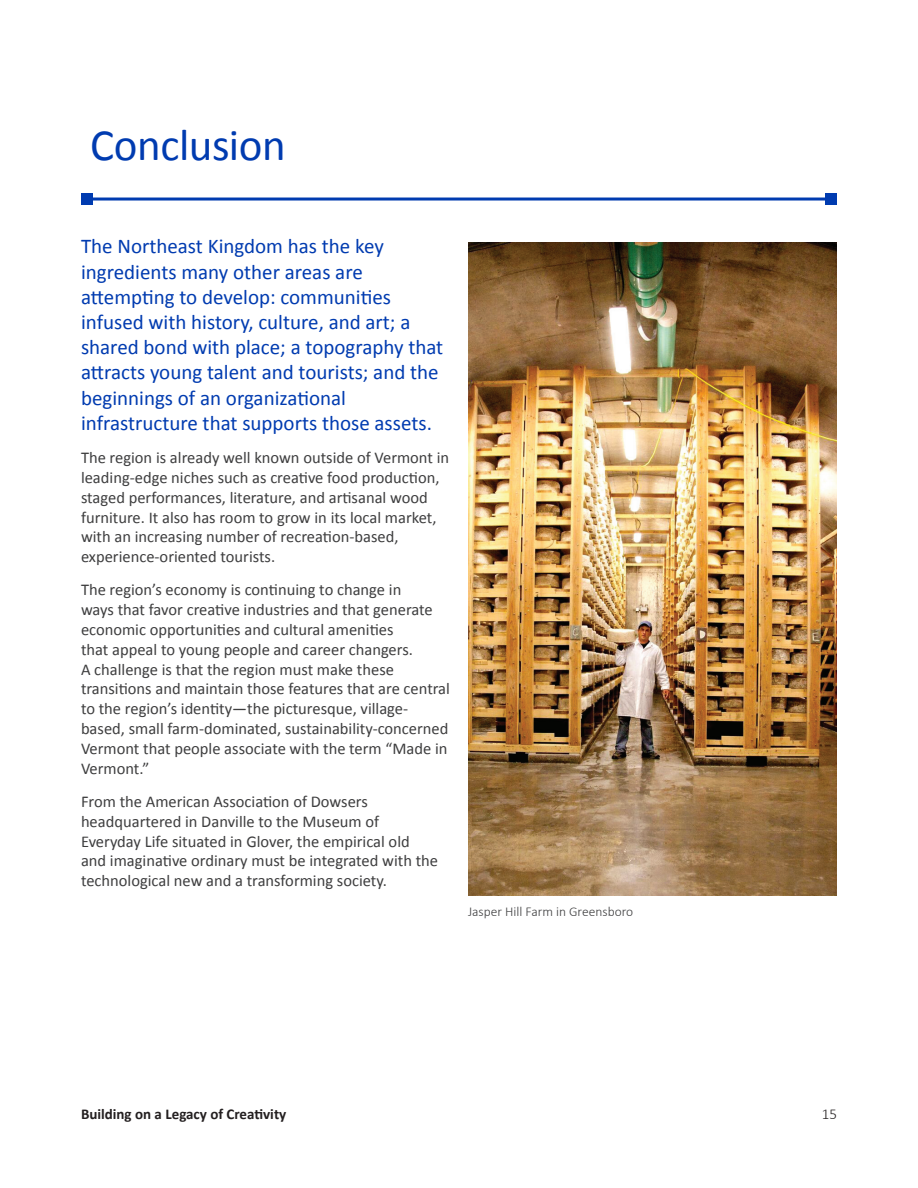
<style>
.page{position:relative;width:918px;height:1188px;background:#fff}
.page>*{position:absolute;margin:0;border:0;box-sizing:border-box;transform-origin:0 0}
.t1{font:45px "Calibri";letter-spacing:-.01em;color:#003bb0}
.t2{font:21px/25.2px "Calibri";color:#003bb0}
.t3{font:16.5px/19.8px "Calibri";color:#3e3e3f}
.t4{font:700 15px "Calibri";color:#231f20}
.t5{font:300 15px "Calibri";color:#231f20}
.t6{font:300 13.5px "Calibri";color:#3e3e3f}
</style>
<div class="page">
<img style="left:468px;top:243px;width:369px;height:652px">
<hr style="left:87px;top:198px;width:744px;height:3px;background:#003bb0">
<div style="left:81px;top:193px;width:12px;height:12px;background:#003bb0"></div>
<div style="left:825px;top:193px;width:12px;height:12px;background:#003bb0"></div>
<p class="t1" style="left:90px;top:117px;width:197px">Conclusion</p>
<p class="t2" style="left:81px;top:234px;width:364px">The Northeast Kingdom has the key ingredients many other areas are attempting to develop: communities infused with history, culture, and art; a shared bond with place; a topography that attracts young talent and tourists; and the beginnings of an organizational infrastructure that supports those assets.</p>
<p class="t3" style="left:81px;top:448px;width:370px">The region is already well known outside of Vermont in leading-edge niches such as creative food production, staged performances, literature, and artisanal wood furniture. It also has room to grow in its local market, with an increasing number of recreation-based, experience-oriented tourists.</p>
<p class="t3" style="left:81px;top:580px;width:370px">The region’s economy is continuing to change in<br>ways that favor creative industries and that generate economic opportunities and cultural amenities<br>that appeal to young people and career changers.<br>A challenge is that the region must make these transitions and maintain those features that are central to the region’s identity—the picturesque, village&shy;based, small farm-dominated, sustainability-concerned Vermont that people associate with the term “Made in Vermont.”</p>
<p class="t3" style="left:81px;top:792px;width:359px">From the American Association of Dowsers headquartered in Danville to the Museum of Everyday Life situated in Glover, the empirical old and imaginative ordinary must be integrated with the technological new and a transforming society.</p>
<p class="t6" style="left:468px;top:903px;width:167px">Jasper Hill Farm in Greensboro</p>
<p class="t4" style="left:81px;top:1104px;width:207px">Building on a Legacy of Creativity</p>
<p class="t5" style="left:822px;top:1105px;width:17px">15</p>
</div>
